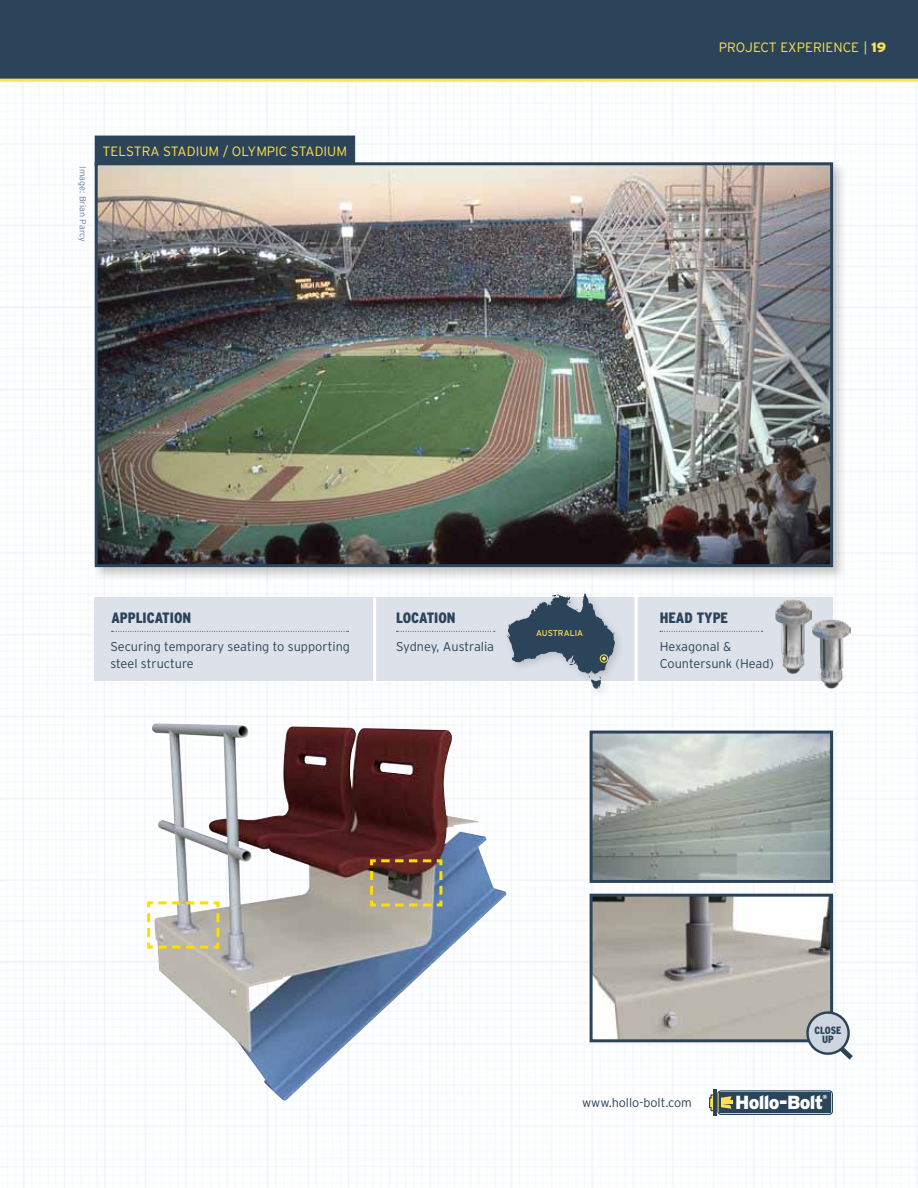
<style>
.page{position:relative;width:918px;height:1188px;background:#fff}
.page>*{position:absolute;margin:0;border:0;box-sizing:border-box;transform-origin:0 0}
.t1{font:900 18.9px "Interstate";letter-spacing:-.04em;color:#fff}
.t2{font:900 condensed 15px "Interstate";color:#2b445a}
.t3{font:300 13.5px "Interstate";color:#ffe152}
.t4{font:300 12.75px/16.5px "Interstate";color:#2b445a}
.t5{font:300 12.6px "Interstate";color:#2b445a}
.t6{font:900 condensed 10.5px/9.6px "Interstate";color:#2b445a;text-align:center}
.t7{font:300 9px "Interstate";color:#6d8096}
.t8{font:8.4px "Interstate";color:#ffe152}
.t9{font:900 5.85px "Interstate";color:#fff}
.s1{font-weight:900}
</style>
<div class="page">
<img style="left:0;top:82px;width:918px;height:1106px">
<img style="left:594px;top:898px;width:235px;height:140px">
<div style="left:590px;top:894px;width:243px;height:148px;border:3px solid #2b445a"></div>
<img style="left:594px;top:735px;width:235px;height:144px">
<div style="left:590px;top:731px;width:243px;height:152px;border:3px solid #2b445a"></div>
<div style="left:95px;top:136px;width:260px;height:30px;background:#2b445a"></div>
<div style="left:95px;top:598px;width:738px;height:83px;background:#dde1e9"></div>
<img style="left:152px;top:723px;width:355px;height:377px">
<hr style="left:373px;top:598px;width:3px;height:83px;background:#fff">
<hr style="left:635px;top:594px;width:3px;height:87px;background:#fff">
<svg style="left:112px;top:631px;width:237px;height:1px"></svg>
<svg style="left:396px;top:631px;width:99px;height:1px"></svg>
<svg style="left:660px;top:631px;width:103px;height:1px"></svg>
<svg style="left:146px;top:900px;width:75px;height:50px"></svg>
<img style="left:775px;top:599px;width:37px;height:75px">
<img style="left:812px;top:617px;width:38px;height:73px">
<svg style="left:803px;top:1008px;width:50px;height:52px"></svg>
<div style="left:92px;top:160px;width:755px;height:421px;background:#000;opacity:.2"></div>
<img style="left:99px;top:166px;width:730px;height:397px">
<div style="left:95px;top:162px;width:738px;height:405px;border:3px solid #2b445a"></div>
<svg style="left:369px;top:858px;width:75px;height:50px;background:#87785e"></svg>
<div style="left:0;top:0;width:918px;height:82px;background:#2b445a"></div>
<div style="left:503px;top:589px;width:123px;height:110px;background:#000;opacity:.15"></div>
<svg style="left:507px;top:592px;width:108px;height:97px"></svg>
<div style="left:600px;top:654px;width:8px;height:9px;border:1px solid #ffe152;border-radius:50%"></div>
<div style="left:717px;top:1090px;width:116px;height:25px;border:1px solid #2b445a;border-radius:3px"></div>
<div style="left:719px;top:1092px;width:112px;height:21px;background:#2b445a"></div>
<hr style="left:713px;top:1089px;width:4px;height:27px;background:#2b445a">
<svg style="left:708px;top:1094px;width:24px;height:18px"></svg>
<p class="t7" style="left:88px;top:166px;width:77px;rotate:90deg">Image: Brian Parcy</p>
<p class="t3" style="left:102px;top:143px;width:246px">TELSTRA STADIUM / OLYMPIC STADIUM</p>
<p class="t3" style="left:719px;top:39px;width:169px">PROJECT EXPERIENCE | <span class="s1">19</span></p>
<p class="t2" style="left:111px;top:610px;width:81px">APPLICATION</p>
<p class="t4" style="left:110px;top:639px;width:241px">Securing temporary seating to supporting steel structure</p>
<p class="t2" style="left:396px;top:610px;width:61px">LOCATION</p>
<p class="t4" style="left:396px;top:638px;width:100px">Sydney, Australia</p>
<p class="t8" style="left:536px;top:628px;width:49px">AUSTRALIA</p>
<p class="t2" style="left:660px;top:610px;width:70px">HEAD TYPE</p>
<p class="t4" style="left:660px;top:638px;width:116px">Hexagonal &amp;<br>Countersunk (Head)</p>
<p class="t6" style="left:815px;top:1025px;width:28px">CLOSE<br>UP</p>
<p class="t5" style="left:582px;top:1096px;width:111px">www.hollo-bolt.com</p>
<h1 class="t1" style="left:735px;top:1091px;width:89px">Hollo-Bolt</h1>
<p class="t9" style="left:823px;top:1093px;width:6px">®</p>
</div>
